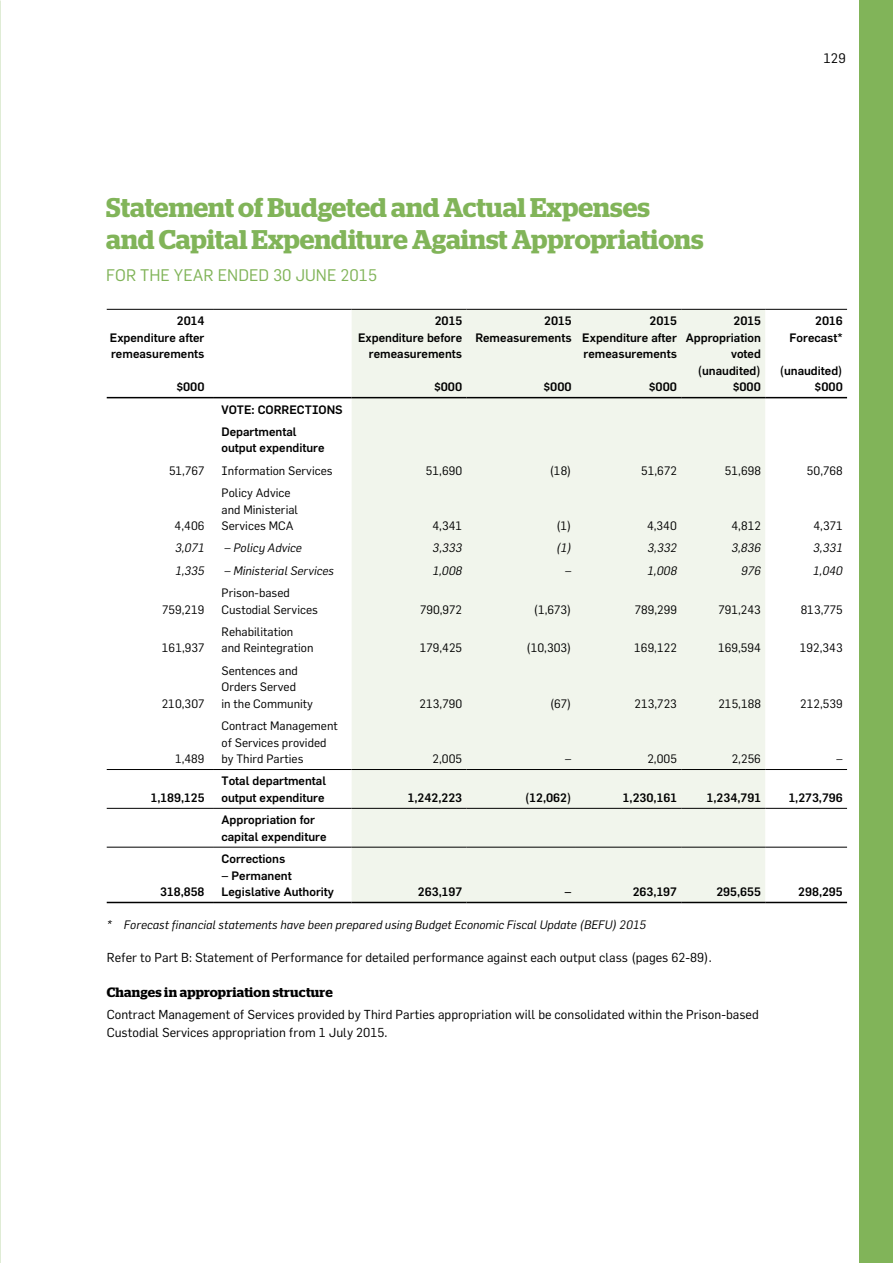
<style>
.page{position:relative;width:893px;height:1263px;background:#fff}
.page>*{position:absolute;margin:0;border:0;box-sizing:border-box;transform-origin:0 0}
.t1{font:600 27px/31.5px "Stag";color:#81b459}
.t2{font:16.5px "Flama Maori";color:#81b459}
.t3{font:600 13.5px "Stag";letter-spacing:.015em;color:#000}
.t4{font:13.5px "Flama Maori";color:#000}
.t5{font:12.75px/18px "Flama Maori";color:#000}
.t6{font:500 12px/16.5px "Flama Maori";color:#000;text-align:right}
.t7{font:12px/16.5px "Flama Maori";color:#000}
.t8{font:italic 12px "Flama Maori";color:#000}
</style>
<div class="page">
<div style="left:859px;top:0;width:34px;height:1263px;background:#81b459"></div>
<div style="left:352px;top:310px;width:413px;height:592px;background:#f1f5ec"></div>
<hr style="left:107px;top:397px;width:106px;height:1px;background:#000">
<hr style="left:213px;top:397px;width:139px;height:1px;background:#000">
<hr style="left:352px;top:397px;width:114px;height:1px;background:#000">
<hr style="left:466px;top:397px;width:110px;height:1px;background:#000">
<hr style="left:576px;top:397px;width:105px;height:1px;background:#000">
<hr style="left:681px;top:397px;width:84px;height:1px;background:#000">
<hr style="left:765px;top:397px;width:82px;height:1px;background:#000">
<hr style="left:107px;top:902px;width:106px;height:1px;background:#000">
<hr style="left:213px;top:902px;width:139px;height:1px;background:#000">
<hr style="left:352px;top:902px;width:114px;height:1px;background:#000">
<hr style="left:466px;top:902px;width:110px;height:1px;background:#000">
<hr style="left:576px;top:902px;width:105px;height:1px;background:#000">
<hr style="left:681px;top:902px;width:84px;height:1px;background:#000">
<hr style="left:765px;top:902px;width:82px;height:1px;background:#000">
<hr style="left:107px;top:769px;width:106px;height:1px;background:#000">
<hr style="left:213px;top:769px;width:139px;height:1px;background:#000">
<hr style="left:352px;top:769px;width:114px;height:1px;background:#000">
<hr style="left:466px;top:769px;width:110px;height:1px;background:#000">
<hr style="left:576px;top:769px;width:105px;height:1px;background:#000">
<hr style="left:681px;top:769px;width:84px;height:1px;background:#000">
<hr style="left:765px;top:769px;width:82px;height:1px;background:#000">
<hr style="left:107px;top:808px;width:106px;height:1px;background:#000">
<hr style="left:213px;top:808px;width:139px;height:1px;background:#000">
<hr style="left:352px;top:808px;width:114px;height:1px;background:#000">
<hr style="left:466px;top:808px;width:110px;height:1px;background:#000">
<hr style="left:576px;top:808px;width:105px;height:1px;background:#000">
<hr style="left:681px;top:808px;width:84px;height:1px;background:#000">
<hr style="left:765px;top:808px;width:82px;height:1px;background:#000">
<hr style="left:107px;top:847px;width:106px;height:1px;background:#000">
<hr style="left:213px;top:847px;width:139px;height:1px;background:#000">
<hr style="left:352px;top:847px;width:114px;height:1px;background:#000">
<hr style="left:466px;top:847px;width:110px;height:1px;background:#000">
<hr style="left:576px;top:847px;width:105px;height:1px;background:#000">
<hr style="left:681px;top:847px;width:84px;height:1px;background:#000">
<hr style="left:765px;top:847px;width:82px;height:1px;background:#000">
<hr style="left:107px;top:309px;width:106px;height:1px;background:#000">
<hr style="left:213px;top:309px;width:139px;height:1px;background:#000">
<hr style="left:352px;top:309px;width:114px;height:1px;background:#000">
<hr style="left:466px;top:309px;width:110px;height:1px;background:#000">
<hr style="left:576px;top:309px;width:105px;height:1px;background:#000">
<hr style="left:681px;top:309px;width:84px;height:1px;background:#000">
<hr style="left:765px;top:309px;width:82px;height:1px;background:#000">
<p class="t4" style="left:823px;top:50px;width:24px">129</p>
<h1 class="t1" style="left:106px;top:192px;width:599px">Statement of Budgeted and Actual Expenses and Capital Expenditure Against Appropriations</h1>
<h2 class="t2" style="left:106px;top:265px;width:272px">FOR THE YEAR ENDED 30 JUNE 2015</h2>
<p class="t6" style="left:110px;top:312px;width:96px;text-align:justify;text-indent:67px">2014<br>Expenditure after remeasurements</p>
<p class="t6" style="left:176px;top:378px;width:30px">$000</p>
<p class="t6" style="left:358px;top:312px;width:106px">2015<br>Expenditure before remeasurements</p>
<p class="t6" style="left:434px;top:378px;width:30px">$000</p>
<p class="t6" style="left:475px;top:312px;width:98px">2015<br>Remeasurements</p>
<p class="t6" style="left:582px;top:312px;width:96px;text-align:justify;text-indent:67px">2015<br>Expenditure after remeasurements</p>
<p class="t6" style="left:649px;top:378px;width:30px">$000</p>
<p class="t6" style="left:686px;top:312px;width:77px">2015<br>Appropriation voted (unaudited) $000</p>
<p class="t6" style="left:790px;top:312px;width:55px">2016<br>Forecast*</p>
<p class="t6" style="left:779px;top:362px;width:65px">(unaudited) $000</p>
<p class="t6" style="left:544px;top:378px;width:30px">$000</p>
<p class="t6" style="left:222px;top:398px;width:123px;line-height:22.4px;text-align:left">VOTE: CORRECTIONS<br>Departmental</p>
<p class="t6" style="left:222px;top:440px;width:105px">output expenditure</p>
<p class="t7" style="left:169px;top:462px;width:37px">51,767</p>
<p class="t7" style="left:222px;top:462px;width:113px">Information Services</p>
<p class="t7" style="left:426px;top:462px;width:38px">51,690</p>
<p class="t7" style="left:549px;top:462px;width:24px">(18)</p>
<p class="t7" style="left:641px;top:462px;width:37px">51,672</p>
<p class="t7" style="left:725px;top:462px;width:37px">51,698</p>
<p class="t7" style="left:807px;top:462px;width:37px">50,768</p>
<p class="t7" style="left:175px;top:517px;width:31px">4,406</p>
<p class="t7" style="left:222px;top:484px;width:78px">Policy Advice and Ministerial<br>Services MCA</p>
<p class="t7" style="left:432px;top:517px;width:31px">4,341</p>
<p class="t7" style="left:556px;top:517px;width:17px">(1)</p>
<p class="t7" style="left:647px;top:517px;width:31px">4,340</p>
<p class="t7" style="left:731px;top:517px;width:31px">4,812</p>
<p class="t7" style="left:813px;top:517px;width:31px">4,371</p>
<p class="t8" style="left:175px;top:541px;width:31px">3,071</p>
<p class="t8" style="left:224px;top:541px;width:79px">– Policy Advice</p>
<p class="t8" style="left:433px;top:541px;width:31px">3,333</p>
<p class="t8" style="left:556px;top:541px;width:17px">(1)</p>
<p class="t8" style="left:647px;top:541px;width:31px">3,332</p>
<p class="t8" style="left:731px;top:541px;width:31px">3,836</p>
<p class="t8" style="left:813px;top:541px;width:31px">3,331</p>
<p class="t8" style="left:175px;top:563px;width:31px">1,335</p>
<p class="t8" style="left:224px;top:563px;width:112px">– Ministerial Services</p>
<p class="t8" style="left:432px;top:563px;width:31px">1,008</p>
<p class="t8" style="left:565px;top:563px;width:8px">–</p>
<p class="t8" style="left:647px;top:563px;width:31px">1,008</p>
<p class="t8" style="left:741px;top:563px;width:21px">976</p>
<p class="t8" style="left:813px;top:563px;width:31px">1,040</p>
<p class="t7" style="left:162px;top:601px;width:44px">759,219</p>
<p class="t7" style="left:222px;top:584px;width:98px">Prison-based<br>Custodial Services</p>
<p class="t7" style="left:420px;top:601px;width:44px">790,972</p>
<p class="t7" style="left:534px;top:601px;width:40px">(1,673)</p>
<p class="t7" style="left:635px;top:601px;width:44px">789,299</p>
<p class="t7" style="left:718px;top:601px;width:44px">791,243</p>
<p class="t7" style="left:801px;top:601px;width:44px">813,775</p>
<p class="t7" style="left:162px;top:640px;width:44px">161,937</p>
<p class="t7" style="left:222px;top:623px;width:94px">Rehabilitation and Reintegration</p>
<p class="t7" style="left:420px;top:640px;width:44px">179,425</p>
<p class="t7" style="left:526px;top:640px;width:47px">(10,303)</p>
<p class="t7" style="left:634px;top:640px;width:44px">169,122</p>
<p class="t7" style="left:718px;top:640px;width:44px">169,594</p>
<p class="t7" style="left:800px;top:640px;width:44px">192,343</p>
<p class="t7" style="left:162px;top:695px;width:44px">210,307</p>
<p class="t7" style="left:222px;top:662px;width:93px">Sentences and<br>Orders Served<br>in the Community</p>
<p class="t7" style="left:420px;top:695px;width:44px">213,790</p>
<p class="t7" style="left:550px;top:695px;width:23px">(67)</p>
<p class="t7" style="left:635px;top:695px;width:44px">213,723</p>
<p class="t7" style="left:718px;top:695px;width:44px">215,188</p>
<p class="t7" style="left:800px;top:695px;width:44px">212,539</p>
<p class="t7" style="left:175px;top:750px;width:31px">1,489</p>
<p class="t7" style="left:222px;top:717px;width:118px">Contract Management of Services provided by Third Parties</p>
<p class="t7" style="left:433px;top:750px;width:31px">2,005</p>
<p class="t7" style="left:565px;top:750px;width:8px">–</p>
<p class="t7" style="left:647px;top:750px;width:31px">2,005</p>
<p class="t7" style="left:732px;top:750px;width:31px">2,256</p>
<p class="t7" style="left:836px;top:750px;width:8px">–</p>
<p class="t6" style="left:151px;top:789px;width:55px">1,189,125</p>
<p class="t6" style="left:222px;top:773px;width:106px;text-align:left">Total departmental output expenditure</p>
<p class="t6" style="left:408px;top:789px;width:56px">1,242,223</p>
<p class="t6" style="left:525px;top:789px;width:48px">(12,062)</p>
<p class="t6" style="left:623px;top:789px;width:56px">1,230,161</p>
<p class="t6" style="left:707px;top:789px;width:56px">1,234,791</p>
<p class="t6" style="left:789px;top:789px;width:56px">1,273,796</p>
<p class="t6" style="left:222px;top:811px;width:106px;text-align:left">Appropriation for capital expenditure</p>
<p class="t6" style="left:222px;top:850px;width:65px">Corrections</p>
<p class="t6" style="left:222px;top:867px;width:114px;text-align:left">– Permanent<br>Legislative Authority</p>
<p class="t6" style="left:418px;top:883px;width:46px">263,197</p>
<p class="t6" style="left:565px;top:883px;width:9px">–</p>
<p class="t6" style="left:633px;top:883px;width:46px">263,197</p>
<p class="t6" style="left:716px;top:883px;width:46px">295,655</p>
<p class="t6" style="left:798px;top:883px;width:46px">298,295</p>
<p class="t8" style="left:107px;top:918px;width:541px">* Forecast financial statements have been prepared using Budget Economic Fiscal Update (BEFU) 2015</p>
<p class="t5" style="left:107px;top:948px;width:607px">Refer to Part B: Statement of Performance for detailed performance against each output class (pages 62-89).</p>
<p class="t3" style="left:107px;top:984px;width:228px">Changes in appropriation structure</p>
<p class="t5" style="left:107px;top:1005px;width:653px">Contract Management of Services provided by Third Parties appropriation will be consolidated within the Prison-based<br>Custodial Services appropriation from 1 July 2015.</p>
<p class="t6" style="left:160px;top:883px;width:46px">318,858</p>
</div>
